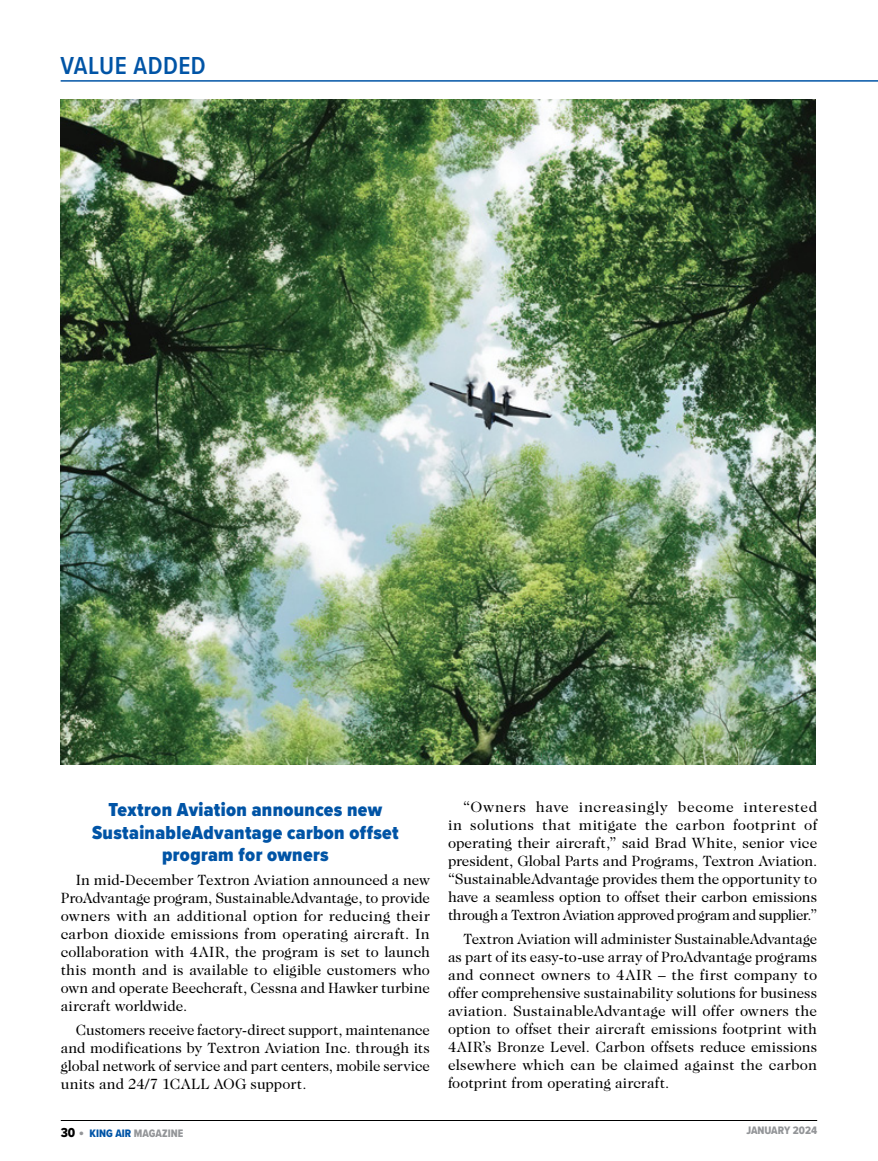
<style>
.page{position:relative;width:878px;height:1161px;background:#fff}
.page>*{position:absolute;margin:0;border:0;box-sizing:border-box;transform-origin:0 0}
.t1{font:600 25.5px "Proxima Nova Cond";letter-spacing:.02em;color:#0054a6}
.t2{font:900 19.5px/22.5px "Proxima Nova Cond";letter-spacing:.02em;color:#0054a6;text-align:center}
.t3{font:15px/18px "Caslon Two Twenty Four";letter-spacing:-.005em;color:#000;text-align:justify}
.t4{font:11.25px "Proxima Nova Cond Extrabld";color:#939598}
.s1{font-size:13.5px;color:#000}
.s2{font-size:15px}
.s3{color:#0054a6}
</style>
<div class="page">
<hr style="left:61px;top:1120px;width:756px;height:1px;background:#000">
<hr style="left:61px;top:80px;width:817px;height:2px;background:#0054a6">
<img style="left:61px;top:99px;width:754px;height:666px">
<h1 class="t1" style="left:61px;top:47px;width:147px">VALUE ADDED</h1>
<h2 class="t2" style="left:92px;top:799px;width:308px">Textron Aviation announces new<br>SustainableAdvantage carbon offset program for owners</h2>
<p class="t3" style="left:61px;top:871px;width:371px;text-indent:15px">In mid-December Textron Aviation announced a new ProAdvantage program, SustainableAdvantage, to provide owners with an additional option for reducing their carbon dioxide emissions from operating aircraft. In collaboration with 4AIR, the program is set to launch this month and is available to eligible customers who own and operate Beechcraft, Cessna and Hawker turbine aircraft worldwide.</p>
<p class="t3" style="left:61px;top:1021px;width:371px;text-indent:15px">Customers receive factory-direct support, maintenance and modifications by Textron Aviation Inc. through its global network of service and part centers, mobile service units and 24/7 1CALL AOG support.</p>
<p class="t3" style="left:448px;top:798px;width:371px;text-indent:15px">“Owners have increasingly become interested in solutions that mitigate the carbon footprint of operating their aircraft,” said Brad White, senior vice president, Global Parts and Programs, Textron Aviation. “SustainableAdvantage provides them the opportunity to have a seamless option to offset their carbon emissions through a Textron Aviation approved program and supplier.”</p>
<p class="t3" style="left:448px;top:930px;width:371px;text-indent:15px">Textron Aviation will administer SustainableAdvantage as part of its easy-to-use array of ProAdvantage programs and connect owners to 4AIR – the first company to offer comprehensive sustainability solutions for business aviation. SustainableAdvantage will offer owners the option to offset their aircraft emissions footprint with 4AIR’s Bronze Level. Carbon offsets reduce emissions elsewhere which can be claimed against the carbon footprint from operating aircraft.</p>
<p class="t4" style="left:61px;top:1125px;width:124px"><span class="s1">30</span> <span class="s2">•</span> <span class="s3">KING AIR</span> MAGAZINE</p>
<p class="t4" style="left:746px;top:1122px;width:72px">JANUARY 2024</p>
</div>
